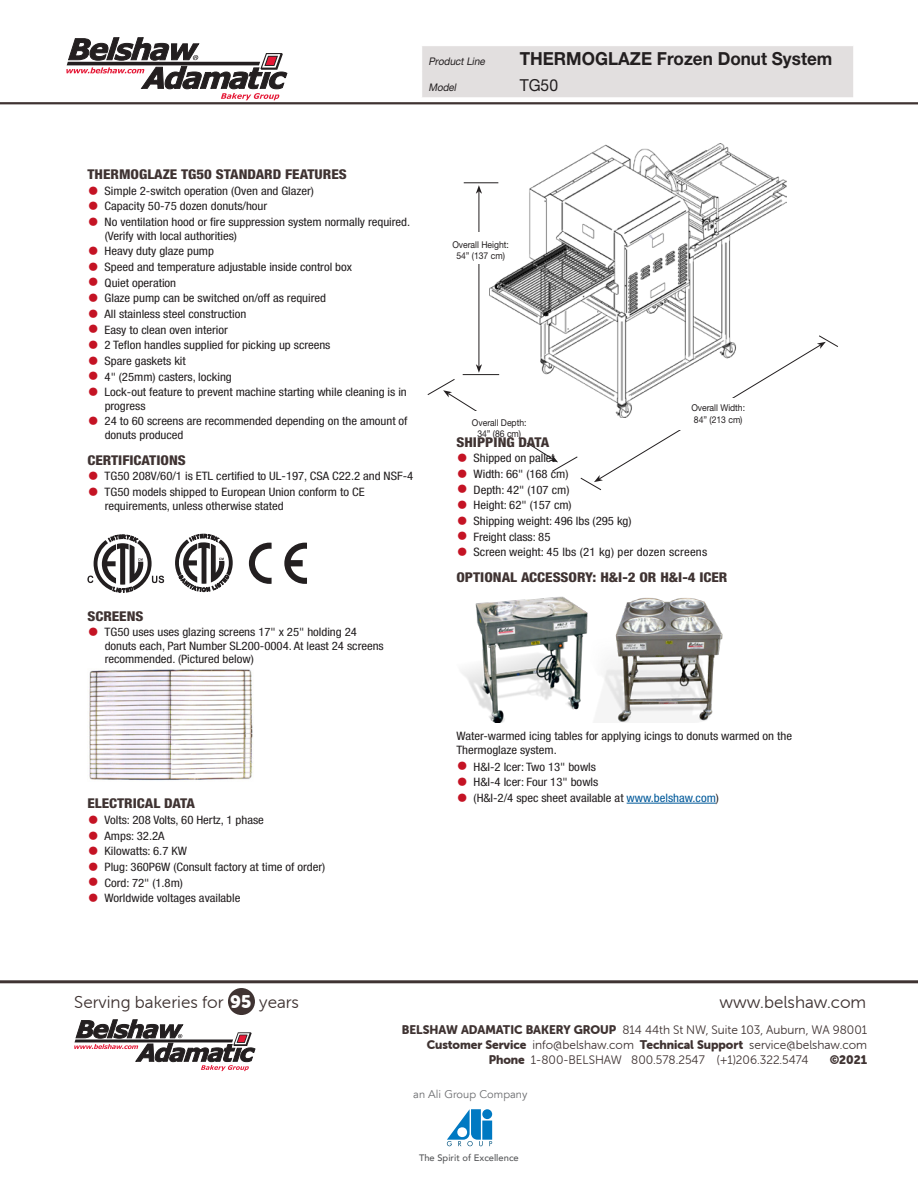
<style>
.page{position:relative;width:918px;height:1188px;background:#fff}
.page>*{position:absolute;margin:0;border:0;box-sizing:border-box;transform-origin:0 0}
.Header_1{font:700 18px "Helvetica Neue LT Pro";color:#231f20;scale:.95 1}
.t1{font:17.25px "Museo Sans Rounded 300";color:#3f3332}
.Header_1_-_Subhead{font:16.5px "Helvetica Neue LT Pro";color:#231f20;scale:.95 1}
.Header_3_-_Specs{font:800 condensed 13.5px "Helvetica Neue LT Pro";color:#3f3332;scale:1.1 1}
.t2{font:12.3px "Museo Sans Rounded 300";color:#3f3332}
.t3{font:12.3px "Museo Sans Rounded 900";color:#3f3332}
.Text_-_Main_-_Specs{font:condensed 11.7px/13.5px "Helvetica Neue LT Pro";letter-spacing:-.005em;color:#231f20;scale:1.1 1}
.Text_-_Main_-_Specs-2{font:condensed 11.7px "Helvetica Neue LT Pro";letter-spacing:.015em;color:#231f20;scale:1.1 1}
.t4{font:11.1px "Avenir LT";color:#6c6d70}
.Header_-_Title_-_Pro{font:italic 10.5px "Helvetica Neue LT Pro";color:#231f20;scale:.95 1}
.Drawing_labels{font:9.3px/11.2px "Helvetica Neue LT Pro";letter-spacing:-.005em;color:#231f20;text-align:center;scale:.92 1}
.t5{font:500 9.3px "Avenir LT";color:#57585a}
.s1{font-stretch:normal;font-size:23.25px;color:#c41324}
.s2{color:#00599a}
.s3{font-family:"Museo Sans Rounded 900";font-size:18px;color:#fff}
.s4{font-family:"Museo Sans Rounded 900"}
</style>
<div class="page">
<svg style="left:87px;top:535px;width:77px;height:57px"></svg>
<svg style="left:175px;top:534px;width:58px;height:58px"></svg>
<svg style="left:249px;top:543px;width:58px;height:41px"></svg>
<img style="left:89px;top:669px;width:164px;height:112px">
<img style="left:490px;top:144px;width:297px;height:191px">
<hr style="left:479px;top:191px;width:1px;height:176px;background:#231f20">
<svg style="left:476px;top:185px;width:6px;height:9px"></svg>
<hr style="left:464px;top:183px;width:34px;height:1px;background:#231f20">
<div style="left:442px;top:233px;width:77px;height:31px;background:#fff"></div>
<svg style="left:427px;top:335px;width:411px;height:155px"></svg>
<div style="left:680px;top:398px;width:77px;height:31px;background:#fff"></div>
<hr style="left:627px;top:803px;width:89px;height:1px;background:#00599a">
<img style="left:462px;top:596px;width:261px;height:127px">
<hr style="left:0;top:102px;width:918px;height:2px;background:#3f3332">
<div style="left:482px;top:1109px;width:10px;height:10px;background:#0079c2;border-radius:50%"></div>
<div style="left:482px;top:1121px;width:10px;height:19px;background:#0079c2"></div>
<svg style="left:447px;top:1109px;width:36px;height:37px"></svg>
<hr style="left:0;top:980px;width:918px;height:3px;background:#3f3332">
<div style="left:228px;top:988px;width:27px;height:27px;background:#3f3332;border-radius:50%"></div>
<svg style="left:74px;top:1020px;width:181px;height:51px"></svg>
<div style="left:422px;top:46px;width:431px;height:51px;background:#e2dfdf"></div>
<svg style="left:66px;top:37px;width:221px;height:63px"></svg>
<p class="Header_-_Title_-_Pro" style="left:428px;top:55px;width:63px">ProductLine</p>
<p class="Header_1" style="left:520px;top:48px;width:331px">THERMOGLAZE Frozen Donut System</p>
<p class="Header_-_Title_-_Pro" style="left:428px;top:81px;width:33px">Model</p>
<p class="Header_1_-_Subhead" style="left:520px;top:75px;width:42px">TG50</p>
<p class="Header_3_-_Specs" style="left:87px;top:166px;width:237px">THERMOGLAZE TG50 STANDARD FEATURES</p>
<p class="Text_-_Main_-_Specs" style="left:87px;top:184px;width:207px"><span class="s1">•</span> Simple 2-switch operation (Oven and Glazer)</p>
<p class="Text_-_Main_-_Specs" style="left:87px;top:199px;width:165px"><span class="s1">•</span> Capacity 50-75 dozen donuts/hour</p>
<p class="Text_-_Main_-_Specs" style="left:105px;top:215px;width:279px;text-indent:-17px"><span class="s1">•</span> No ventilation hood or fire suppression system normally required. (Verify with local authorities)</p>
<p class="Text_-_Main_-_Specs" style="left:87px;top:244px;width:117px"><span class="s1">•</span> Heavy duty glaze pump</p>
<p class="Text_-_Main_-_Specs" style="left:87px;top:260px;width:242px"><span class="s1">•</span> Speed and temperature adjustable inside control box</p>
<p class="Text_-_Main_-_Specs" style="left:87px;top:276px;width:82px"><span class="s1">•</span> Quiet operation</p>
<p class="Text_-_Main_-_Specs" style="left:87px;top:291px;width:218px"><span class="s1">•</span> Glaze pump can be switched on/off as required</p>
<p class="Text_-_Main_-_Specs" style="left:87px;top:307px;width:146px"><span class="s1">•</span> All stainless steel construction</p>
<p class="Text_-_Main_-_Specs" style="left:87px;top:323px;width:129px"><span class="s1">•</span> Easy to clean oven interior</p>
<p class="Text_-_Main_-_Specs" style="left:87px;top:338px;width:223px"><span class="s1">•</span> 2 Teflon handles supplied for picking up screens</p>
<p class="Text_-_Main_-_Specs" style="left:87px;top:354px;width:91px"><span class="s1">•</span> Spare gaskets kit</p>
<p class="Text_-_Main_-_Specs" style="left:87px;top:370px;width:133px"><span class="s1">•</span> 4" (25mm) casters, locking</p>
<p class="Text_-_Main_-_Specs" style="left:105px;top:385px;width:276px;text-indent:-17px"><span class="s1">•</span> Lock-out feature to prevent machine starting while cleaning is in progress</p>
<p class="Text_-_Main_-_Specs" style="left:105px;top:414px;width:277px;text-indent:-17px"><span class="s1">•</span> 24 to 60 screens are recommended depending on the amount of donuts produced</p>
<p class="Header_3_-_Specs" style="left:87px;top:452px;width:91px">CERTIFICATIONS</p>
<p class="Text_-_Main_-_Specs" style="left:87px;top:470px;width:298px"><span class="s1">•</span> TG50 208V/60/1 is ETL certified to UL-197, CSA C22.2 and NSF-4</p>
<p class="Text_-_Main_-_Specs" style="left:105px;top:485px;width:238px;text-indent:-17px"><span class="s1">•</span> TG50 models shipped to European Union conform to CE requirements, unless otherwise stated</p>
<p class="Header_3_-_Specs" style="left:87px;top:607px;width:53px">SCREENS</p>
<p class="Text_-_Main_-_Specs" style="left:105px;top:625px;width:255px;text-indent:-17px"><span class="s1">•</span> TG50 uses uses glazing screens 17" x 25" holding 24 donuts each, Part Number SL200-0004. At least 24 screens recommended. (Pictured below)</p>
<p class="Header_3_-_Specs" style="left:87px;top:795px;width:99px">ELECTRICAL DATA</p>
<p class="Text_-_Main_-_Specs" style="left:87px;top:813px;width:162px"><span class="s1">•</span> Volts: 208 Volts, 60 Hertz, 1 phase</p>
<p class="Text_-_Main_-_Specs" style="left:87px;top:829px;width:72px"><span class="s1">•</span> Amps: 32.2A</p>
<p class="Text_-_Main_-_Specs" style="left:87px;top:844px;width:92px"><span class="s1">•</span> Kilowatts: 6.7 KW</p>
<p class="Text_-_Main_-_Specs" style="left:87px;top:860px;width:218px"><span class="s1">•</span> Plug: 360P6W (Consult factory at time of order)</p>
<p class="Text_-_Main_-_Specs" style="left:87px;top:876px;width:88px"><span class="s1">•</span> Cord: 72" (1.8m)</p>
<p class="Text_-_Main_-_Specs" style="left:87px;top:891px;width:141px"><span class="s1">•</span> Worldwide voltages available</p>
<p class="Drawing_labels" style="left:452px;top:239px;width:63px">Overall Height:<br>54” (137 cm)</p>
<p class="Drawing_labels" style="left:691px;top:402px;width:60px;text-align:left">Overall Width:<br>84” (213 cm)</p>
<p class="Drawing_labels" style="left:472px;top:417px;width:61px">Overall Depth:<br>34” (86 cm)</p>
<p class="Header_3_-_Specs" style="left:456px;top:433px;width:86px">SHIPPING DATA</p>
<p class="Text_-_Main_-_Specs" style="left:456px;top:451px;width:91px"><span class="s1">•</span> Shipped on pallet</p>
<p class="Text_-_Main_-_Specs" style="left:456px;top:467px;width:103px"><span class="s1">•</span> Width: 66" (168 cm)</p>
<p class="Text_-_Main_-_Specs" style="left:456px;top:483px;width:104px"><span class="s1">•</span> Depth: 42" (107 cm)</p>
<p class="Text_-_Main_-_Specs" style="left:456px;top:498px;width:106px"><span class="s1">•</span> Height: 62" (157 cm)</p>
<p class="Text_-_Main_-_Specs" style="left:456px;top:514px;width:161px"><span class="s1">•</span> Shipping weight: 496 lbs (295 kg)</p>
<p class="Text_-_Main_-_Specs" style="left:456px;top:530px;width:87px"><span class="s1">•</span> Freight class: 85</p>
<p class="Text_-_Main_-_Specs-2" style="left:456px;top:545px;width:230px"><span class="s1">•</span> Screen weight: 45 lbs (21 kg) per dozen screens</p>
<p class="Header_3_-_Specs" style="left:456px;top:569px;width:248px">OPTIONAL ACCESSORY: H&amp;I-2 OR H&amp;I-4 ICER</p>
<p class="Text_-_Main_-_Specs" style="left:456px;top:729px;width:307px;line-height:14px">Water-warmed icing tables for applying icings to donuts warmed on the<br>Thermoglaze system.</p>
<p class="Text_-_Main_-_Specs" style="left:456px;top:760px;width:128px"><span class="s1">•</span> H&amp;I-2 Icer: Two 13" bowls</p>
<p class="Text_-_Main_-_Specs" style="left:456px;top:775px;width:131px"><span class="s1">•</span> H&amp;I-4 Icer: Four 13" bowls</p>
<p class="Text_-_Main_-_Specs" style="left:456px;top:791px;width:240px"><span class="s1">•</span> (H&amp;I-2/4 spec sheet available at <span class="s2">www.belshaw.com</span>)</p>
<h2 class="t1" style="left:74px;top:992px;width:226px">Serving bakeries for <span class="s3">95</span> years</h2>
<h2 class="t1" style="left:719px;top:992px;width:148px">www.belshaw.com</h2>
<p class="t2" style="left:402px;top:1023px;width:467px"><span class="s4">BELSHAW ADAMATIC BAKERY GROUP</span> 814 44th St NW, Suite 103, Auburn, WA 98001</p>
<p class="t2" style="left:427px;top:1038px;width:442px"><span class="s4">Customer Service</span> info@belshaw.com <span class="s4">Technical Support</span> service@belshaw.com</p>
<p class="t2" style="left:489px;top:1053px;width:321px"><span class="s4">Phone</span> 1-800-BELSHAW 800.578.2547 (+1)206.322.5474</p>
<p class="t3" style="left:830px;top:1052px;width:39px">©2021</p>
<p class="t4" style="left:413px;top:1088px;width:116px">an Ali Group Company</p>
<p class="t5" style="left:419px;top:1153px;width:101px">The Spirit of Excellence</p>
</div>
